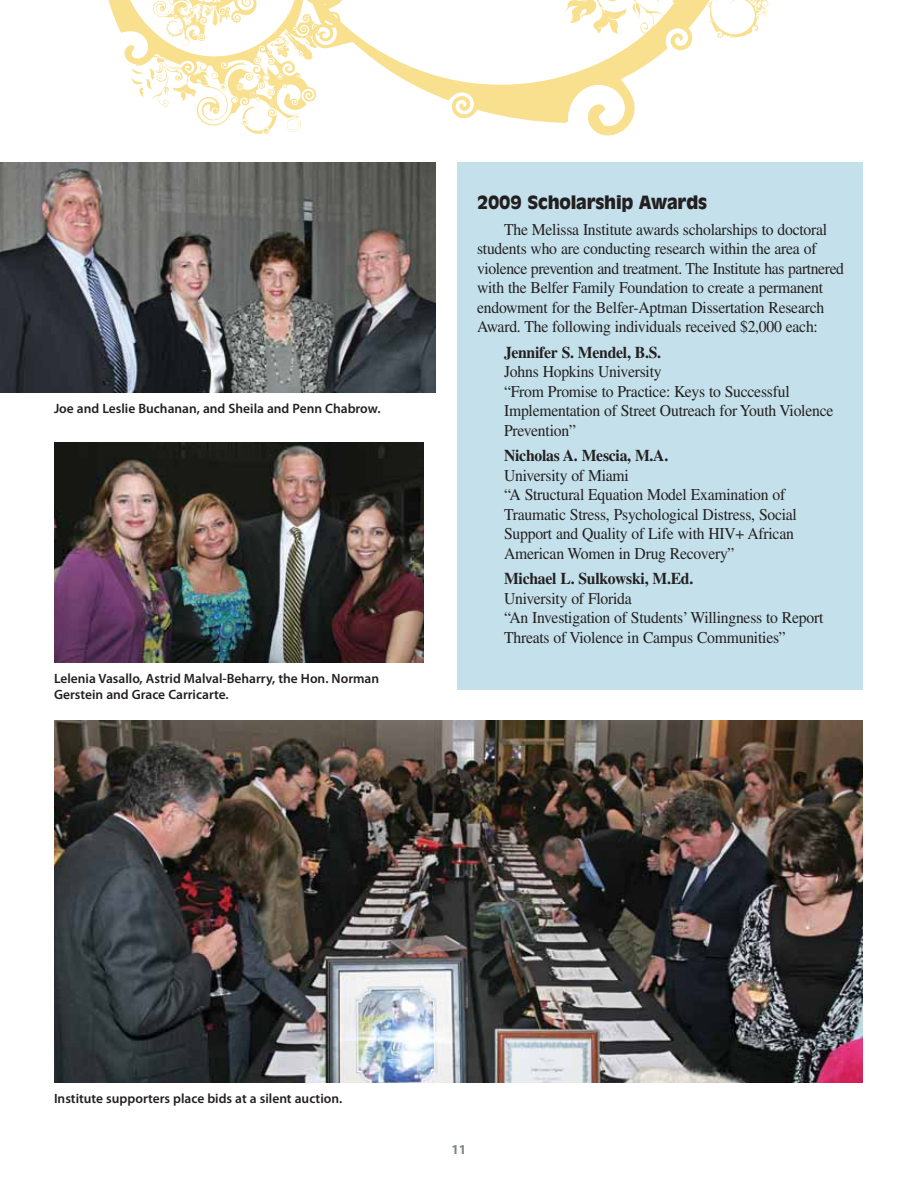
<style>
.page{position:relative;width:918px;height:1188px;background:#fff}
.page>*{position:absolute;margin:0;border:0;box-sizing:border-box;transform-origin:0 0}
.t1{font:900 18px "Incised 901 BT";letter-spacing:-.015em;color:#231f20}
.t2{font:16.5px/19.5px "Times";letter-spacing:-.015em;color:#231f20;scale:.95 1}
.t3{font:700 16.5px "Times";letter-spacing:-.015em;color:#231f20;scale:.95 1}
.t4{font:600 13.5px/16.5px "Myriad Pro";color:#231f20}
.t5{font:700 13.5px "Myriad Pro";color:#808285}
</style>
<div class="page">
<div style="left:458px;top:162px;width:405px;height:527px;background:#c4e1eb"></div>
<img style="left:54px;top:721px;width:809px;height:362px">
<img style="left:0;top:162px;width:435px;height:231px">
<img style="left:54px;top:442px;width:370px;height:221px">
<svg style="left:347px;top:0;width:420px;height:136px"></svg>
<svg style="left:564px;top:0;width:114px;height:40px"></svg>
<svg style="left:108px;top:0;width:239px;height:134px"></svg>
<p class="t4" style="left:54px;top:402px;width:328px">Joe and Leslie Buchanan, and Sheila and Penn Chabrow.</p>
<p class="t4" style="left:54px;top:671px;width:327px">Lelenia Vasallo, Astrid Malval-Beharry, the Hon. Norman<br>Gerstein and Grace Carricarte.</p>
<p class="t1" style="left:477px;top:196px;width:232px">2009 Scholarship Awards</p>
<p class="t2" style="left:477px;top:221px;width:388px;text-indent:27px">The Melissa Institute awards scholarships to doctoral students who are conducting research within the area of violence prevention and treatment. The Institute has partnered with the Belfer Family Foundation to create a permanent endowment for the Belfer-Aptman Dissertation Research Award. The following individuals received $2,000 each:</p>
<p class="t3" style="left:504px;top:346px;width:167px">Jennifer S. Mendel, B.S.</p>
<p class="t2" style="left:504px;top:364px;width:348px">Johns Hopkins University<br>“From Promise to Practice: Keys to Successful Implementation of Street Outreach for Youth Violence Prevention”</p>
<p class="t3" style="left:504px;top:450px;width:174px">Nicholas A. Mescia, M.A.</p>
<p class="t2" style="left:504px;top:467px;width:310px">University of Miami<br>“A Structural Equation Model Examination of Traumatic Stress, Psychological Distress, Social Support and Quality of Life with HIV+ African American Women in Drug Recovery”</p>
<p class="t3" style="left:504px;top:573px;width:201px">Michael L. Sulkowski, M.Ed.</p>
<p class="t2" style="left:504px;top:590px;width:338px">University of Florida<br>“An Investigation of Students’ Willingness to Report<br>Threats of Violence in Campus Communities”</p>
<p class="t4" style="left:54px;top:1091px;width:290px">Institute supporters place bids at a silent auction.</p>
<p class="t5" style="left:452px;top:1141px;width:16px">11</p>
</div>
